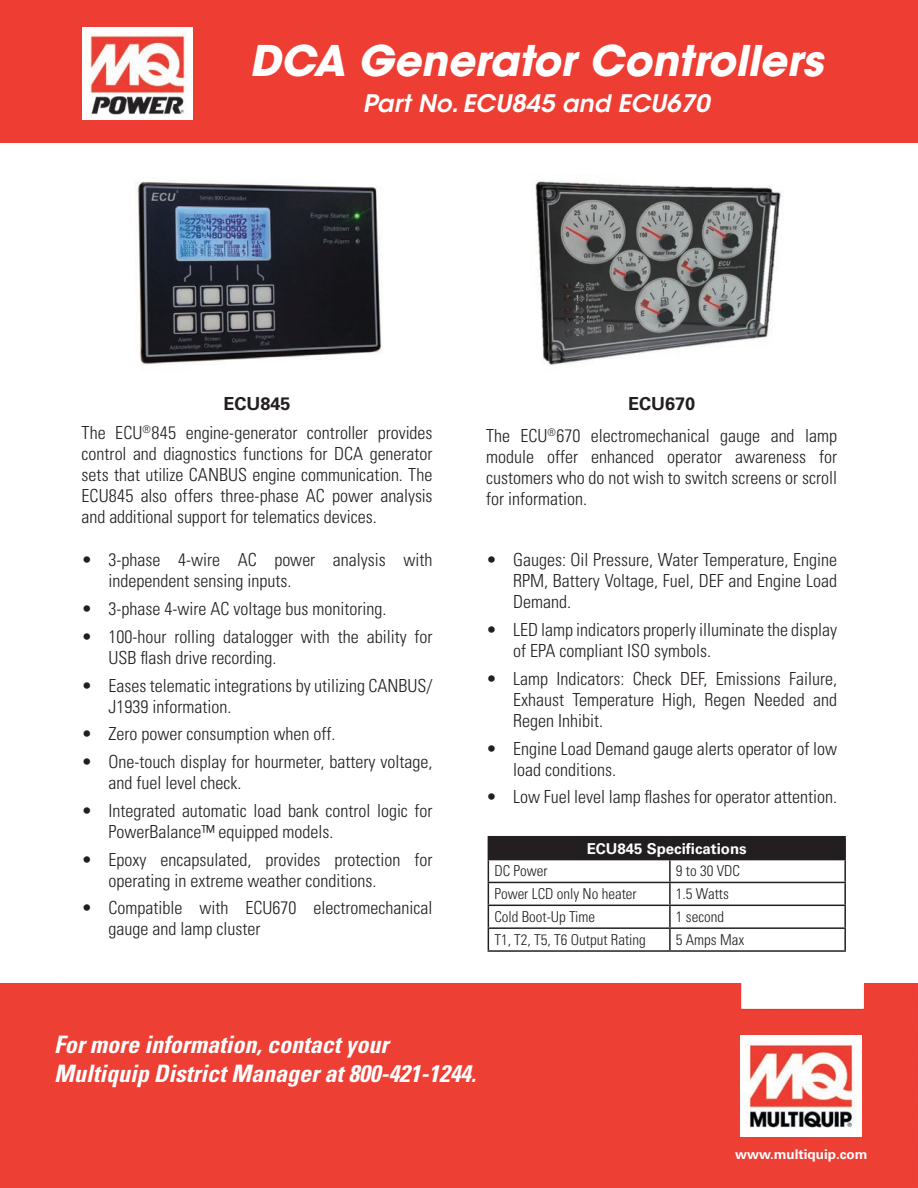
<style>
.page{position:relative;width:918px;height:1188px;background:#fff}
.page>*{position:absolute;margin:0;border:0;box-sizing:border-box;transform-origin:0 0}
.t1{font:italic 700 42px "ITC Avant Garde Std";color:#fff}
.t2{font:italic 700 condensed 24px/28.5px "Univers LT Std";color:#fff}
.t3{font:italic 600 24px "ITC Avant Garde Std";color:#fff}
.t4{font:300 condensed 18px/21px "Univers LT Std";color:#231f20}
.t5{font:700 18px "Univers LT Std";color:#231f20}
.t6{font:300 condensed 15px "Univers LT Std";color:#231f20}
.t7{font:700 15px "Univers LT Std";color:#fff}
.t8{font:700 13.5px "Univers LT Std";color:#fff}
</style>
<div class="page">
<div style="left:0;top:983px;width:918px;height:205px;background:#ee3f35"></div>
<div style="left:0;top:0;width:918px;height:143px;background:#ee3e34"></div>
<img style="left:741px;top:1036px;width:121px;height:101px">
<img style="left:83px;top:27px;width:110px;height:92px">
<img style="left:136px;top:181px;width:246px;height:183px">
<img style="left:535px;top:180px;width:247px;height:185px">
<div style="left:488px;top:837px;width:357px;height:23px;background:#231f20"></div>
<hr style="left:488px;top:836px;width:182px;height:1px;background:#231f20">
<hr style="left:670px;top:836px;width:176px;height:1px;background:#231f20">
<hr style="left:844px;top:837px;width:2px;height:22px;background:#231f20">
<hr style="left:670px;top:859px;width:176px;height:1px;background:#231f20">
<hr style="left:669px;top:860px;width:2px;height:22px;background:#231f20">
<hr style="left:844px;top:860px;width:2px;height:22px;background:#231f20">
<hr style="left:488px;top:882px;width:182px;height:1px;background:#231f20">
<hr style="left:670px;top:882px;width:176px;height:1px;background:#231f20">
<hr style="left:669px;top:883px;width:2px;height:22px;background:#231f20">
<hr style="left:844px;top:883px;width:2px;height:22px;background:#231f20">
<hr style="left:488px;top:905px;width:182px;height:1px;background:#231f20">
<hr style="left:670px;top:905px;width:176px;height:1px;background:#231f20">
<hr style="left:669px;top:906px;width:2px;height:21px;background:#231f20">
<hr style="left:844px;top:906px;width:2px;height:21px;background:#231f20">
<hr style="left:488px;top:927px;width:182px;height:2px;background:#231f20">
<svg style="left:488px;top:860px;width:1px;height:90px"></svg>
<hr style="left:670px;top:927px;width:176px;height:2px;background:#231f20">
<hr style="left:669px;top:929px;width:2px;height:21px;background:#231f20">
<hr style="left:844px;top:929px;width:2px;height:21px;background:#231f20">
<hr style="left:488px;top:950px;width:182px;height:2px;background:#231f20">
<hr style="left:670px;top:950px;width:176px;height:2px;background:#231f20">
<h1 class="t1" style="left:249px;top:34px;width:575px">DCA Generator Controllers</h1>
<h2 class="t3" style="left:363px;top:88px;width:348px">Part No. ECU845 and ECU670</h2>
<p class="t5" style="left:223px;top:393px;width:69px">ECU845</p>
<p class="t5" style="left:628px;top:393px;width:69px">ECU670</p>
<p class="t4" style="left:82px;top:422px;width:353px;text-align:justify">The ECU<sup>®</sup>845 engine-generator controller provides control and diagnostics functions for DCA generator sets that utilize CANBUS engine communication. The ECU845 also offers three-phase AC power analysis and additional support for telematics devices.</p>
<p class="t4" style="left:486px;top:425px;width:353px;text-align:justify">The ECU<sup>®</sup>670 electromechanical gauge and lamp module offer enhanced operator awareness for customers who do not wish to switch screens or scroll for information.</p>
<p class="t4" style="left:109px;top:549px;width:326px;text-indent:-27px">• 3-phase 4-wire AC power analysis with independent sensing inputs.</p>
<p class="t4" style="left:82px;top:598px;width:306px">• 3-phase 4-wire AC voltage bus monitoring.</p>
<p class="t4" style="left:109px;top:626px;width:326px;text-indent:-27px">• 100-hour rolling datalogger with the ability for<br>USB flash drive recording.</p>
<p class="t4" style="left:109px;top:675px;width:325px;text-indent:-27px">• Eases telematic integrations by utilizing CANBUS/<br>J1939 information.</p>
<p class="t4" style="left:82px;top:724px;width:255px">• Zero power consumption when off.</p>
<p class="t4" style="left:109px;top:751px;width:326px;text-indent:-27px">• One-touch display for hourmeter, battery voltage, and fuel level check.</p>
<p class="t4" style="left:109px;top:800px;width:326px;text-indent:-27px">• Integrated automatic load bank control logic for<br>PowerBalance™ equipped models.</p>
<p class="t4" style="left:109px;top:849px;width:326px;text-indent:-27px">• Epoxy encapsulated, provides protection for operating in extreme weather conditions.</p>
<p class="t4" style="left:109px;top:898px;width:326px;text-indent:-27px">• Compatible with ECU670 electromechanical gauge and lamp cluster</p>
<p class="t4" style="left:513px;top:550px;width:326px;text-align:justify;text-indent:-27px">• Gauges: Oil Pressure, Water Temperature, Engine RPM, Battery Voltage, Fuel, DEF and Engine Load Demand.</p>
<p class="t4" style="left:513px;top:619px;width:326px;text-indent:-27px">• LED lamp indicators properly illuminate the display of EPA compliant ISO symbols.</p>
<p class="t4" style="left:513px;top:668px;width:326px;text-align:justify;text-indent:-27px">• Lamp Indicators: Check DEF, Emissions Failure, Exhaust Temperature High, Regen Needed and Regen Inhibit.</p>
<p class="t4" style="left:513px;top:738px;width:326px;text-indent:-27px">• Engine Load Demand gauge alerts operator of low load conditions.</p>
<p class="t4" style="left:486px;top:787px;width:353px">• Low Fuel level lamp flashes for operator attention.</p>
<p class="t7" style="left:587px;top:840px;width:162px">ECU845 Specifications</p>
<p class="t6" style="left:494px;top:862px;width:55px">DC Power</p>
<p class="t6" style="left:676px;top:862px;width:66px">9 to 30 VDC</p>
<p class="t6" style="left:494px;top:885px;width:144px">Power LCD only No heater</p>
<p class="t6" style="left:676px;top:885px;width:55px">1.5 Watts</p>
<p class="t6" style="left:494px;top:908px;width:102px">Cold Boot-Up Time</p>
<p class="t6" style="left:676px;top:908px;width:50px">1 second</p>
<p class="t6" style="left:494px;top:931px;width:153px">T1, T2, T5, T6 Output Rating</p>
<p class="t6" style="left:676px;top:931px;width:70px">5 Amps Max</p>
<h2 class="t2" style="left:54px;top:1030px;width:424px">For more information, contact your<br>Multiquip District Manager at 800-421-1244.</h2>
<p class="t8" style="left:735px;top:1146px;width:134px">www.multiquip.com</p>
</div>
